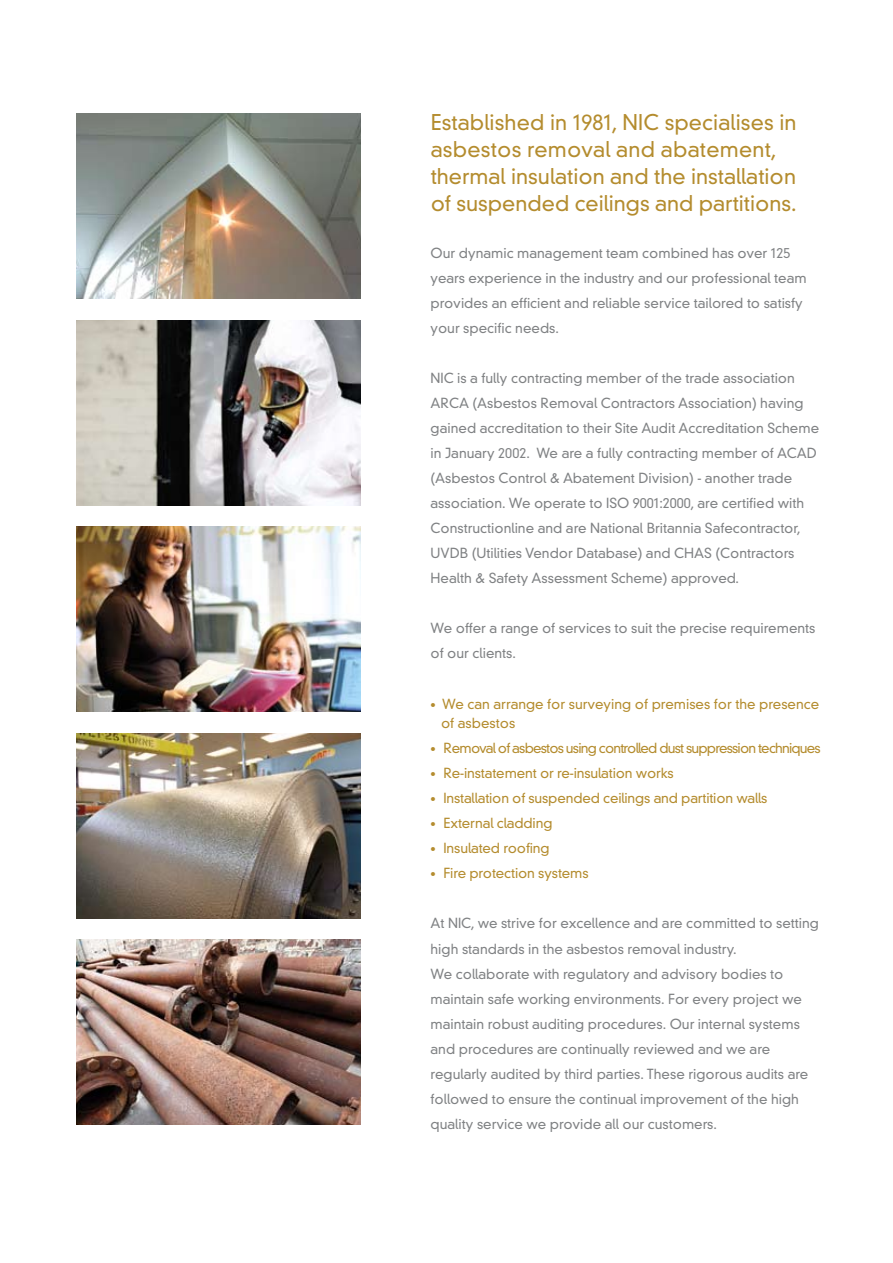
<style>
.page{position:relative;width:893px;height:1263px;background:#fff}
.page>*{position:absolute;margin:0;border:0;box-sizing:border-box;transform-origin:0 0}
.t1{font:300 21px/27px "DIN Neuzeit Grotesk";color:#b48c2e}
.t2{font:300 13.5px/25px "DIN Neuzeit Grotesk";color:#808284}
.t3{font:300 13.5px/19.5px "DIN Neuzeit Grotesk";letter-spacing:-.01em;color:#b48c2e}
.t4{font:300 13.5px "DIN Neuzeit Grotesk";letter-spacing:-.06em;color:#b48c2e}
.s1{font-size:10.5px}
</style>
<div class="page">
<img style="left:77px;top:114px;width:283px;height:185px">
<img style="left:77px;top:320px;width:283px;height:185px">
<img style="left:77px;top:527px;width:283px;height:185px">
<img style="left:77px;top:733px;width:283px;height:185px">
<img style="left:77px;top:940px;width:283px;height:185px">
<p class="t1" style="left:431px;top:108px;width:367px">Established in 1981, NIC specialises in asbestos removal and abatement, thermal insulation and the installation of suspended ceilings and partitions.</p>
<p class="t2" style="left:430px;top:240px;width:378px">Our dynamic management team combined has over 125 years experience in the industry and our professional team provides an efficient and reliable service tailored to satisfy your specific needs.</p>
<p class="t2" style="left:430px;top:365px;width:390px">NIC is a fully contracting member of the trade association ARCA (Asbestos Removal Contractors Association) having gained accreditation to their Site Audit Accreditation Scheme in January 2002. We are a fully contracting member of ACAD (Asbestos Control &amp; Abatement Division) - another trade association. We operate to ISO 9001:2000, are certified with Constructionline and are National Britannia Safecontractor, UVDB (Utilities Vendor Database) and CHAS (Contractors Health &amp; Safety Assessment Scheme) approved.</p>
<p class="t2" style="left:430px;top:616px;width:386px">We offer a range of services to suit the precise requirements of our clients.</p>
<p class="t3" style="left:441px;top:694px;width:380px;text-indent:-11px"><span class="s1">•</span> We can arrange for surveying of premises for the presence of asbestos</p>
<p class="t4" style="left:430px;top:740px;width:392px"><span class="s1">•</span> Removal of asbestos using controlled dust suppression techniques</p>
<p class="t3" style="left:430px;top:763px;width:245px"><span class="s1">•</span> Re-instatement or re-insulation works</p>
<p class="t3" style="left:430px;top:789px;width:339px"><span class="s1">•</span> Installation of suspended ceilings and partition walls</p>
<p class="t3" style="left:430px;top:814px;width:124px"><span class="s1">•</span> External cladding</p>
<p class="t3" style="left:430px;top:839px;width:121px"><span class="s1">•</span> Insulated roofing</p>
<p class="t3" style="left:430px;top:864px;width:160px"><span class="s1">•</span> Fire protection systems</p>
<p class="t2" style="left:430px;top:911px;width:390px">At NIC, we strive for excellence and are committed to setting high standards in the asbestos removal industry.<br>We collaborate with regulatory and advisory bodies to maintain safe working environments. For every project we maintain robust auditing procedures. Our internal systems and procedures are continually reviewed and we are regularly audited by third parties. These rigorous audits are followed to ensure the continual improvement of the high quality service we provide all our customers.</p>
</div>
